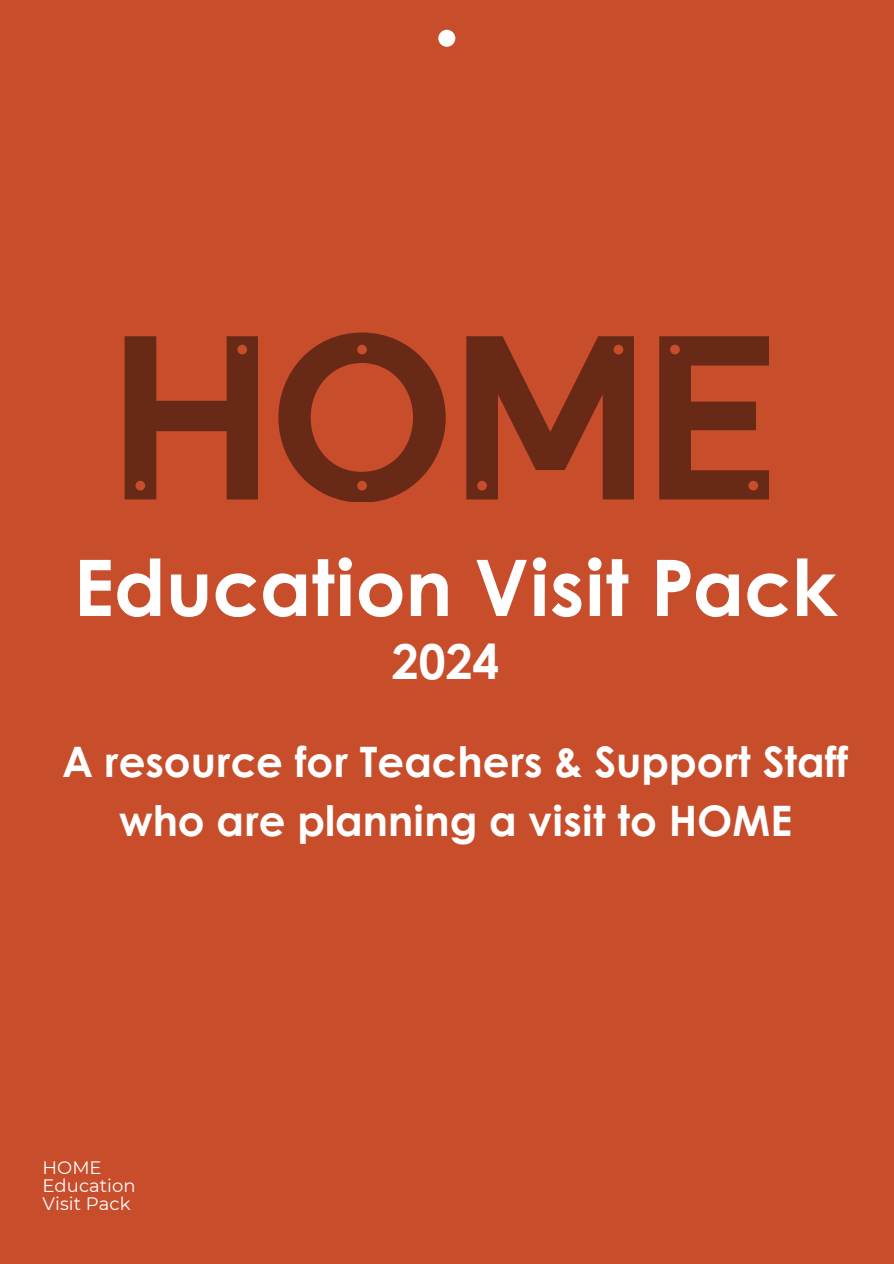
<style>
.page{position:relative;width:894px;height:1264px;background:#fff}
.page>*{position:absolute;margin:0;border:0;box-sizing:border-box;transform-origin:0 0}
.t1{font:700 78.15px "Century Gothic";color:#fff}
.t2{font:700 48px "Century Gothic";color:#fff}
.t3{font:700 42px/58.5px "Century Gothic";color:#fff;text-align:center}
.t4{font:18px "Montserrat";color:#fff}
</style>
<div class="page">
<div style="left:0;top:0;width:893px;height:1263px;background:#c74d2b"></div>
<svg style="left:124px;top:336px;width:134px;height:163px"></svg>
<svg style="left:278px;top:332px;width:167px;height:170px"></svg>
<div style="left:438px;top:30px;width:17px;height:17px;background:#fff;border-radius:50%"></div>
<svg style="left:466px;top:336px;width:168px;height:163px"></svg>
<svg style="left:659px;top:336px;width:109px;height:163px"></svg>
<p class="t1" style="left:74px;top:528px;width:764px">Education Visit Pack</p>
<p class="t2" style="left:392px;top:625px;width:109px">2024</p>
<p class="t3" style="left:63px;top:730px;width:786px">A resource for Teachers &amp; Support Staff who are planning a visit to HOME</p>
<h1 class="t4" style="left:43px;top:1156px;width:61px">HOME</h1>
<h2 class="t4" style="left:43px;top:1174px;width:95px">Education</h2>
<h3 class="t4" style="left:43px;top:1192px;width:89px">Visit Pack</h3>
</div>
